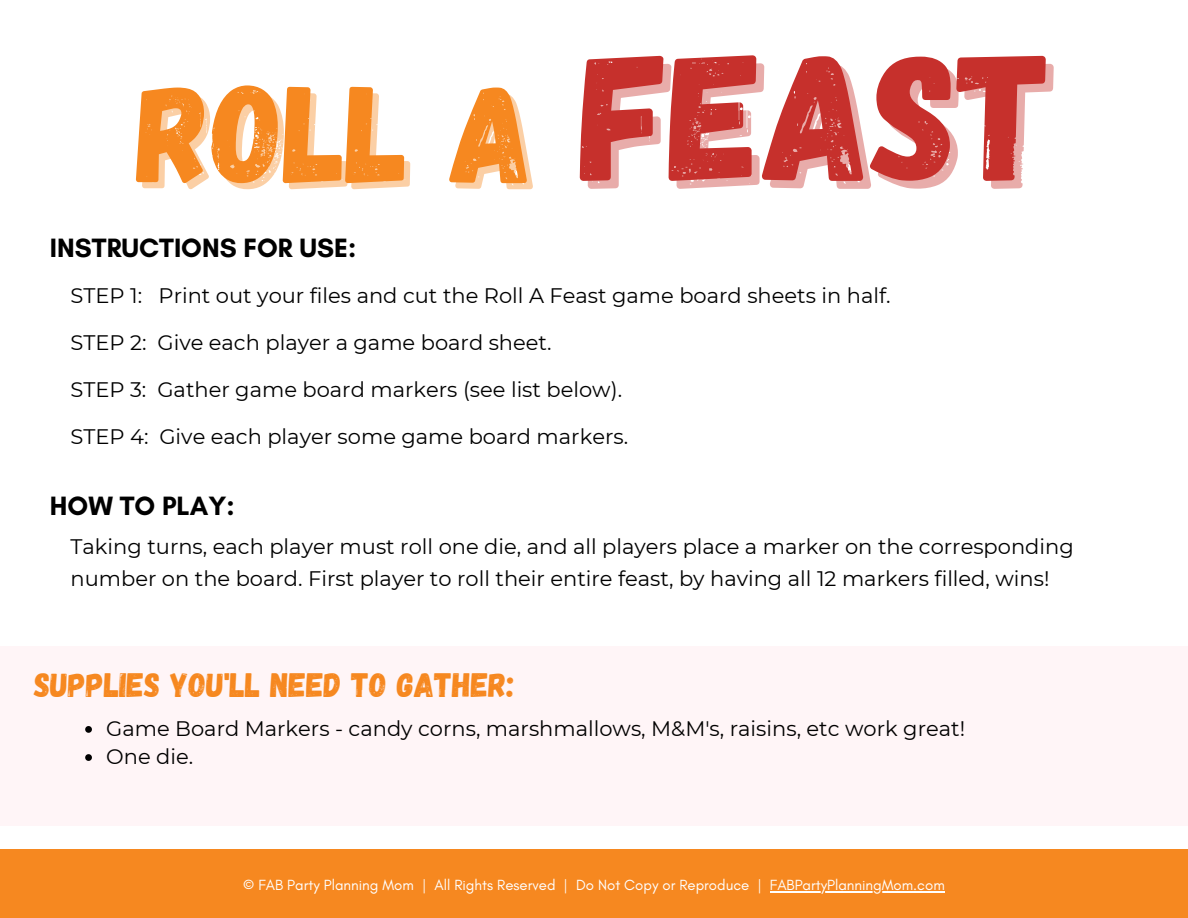
<style>
.page{position:relative;width:1188px;height:918px;background:#fff}
.page>*{position:absolute;margin:0;border:0;box-sizing:border-box;transform-origin:0 0}
.t1{font:138.15px "Gagalin";color:#f68820}
.t2{font:33.9px "Gagalin";color:#f68820}
.t3{font:700 27px "Glacial Indifference";color:#000}
.t4{font:21px/28.2px "Montserrat";color:#000}
.t5{font:15px "Glacial Indifference";color:#fff}
.s1{font-size:180.15px;color:rgb(198 48 44/.4)}
</style>
<div class="page">
<div style="left:0;top:646px;width:1188px;height:180px;background:#fff5f7"></div>
<svg style="left:85px;top:726px;width:7px;height:7px"></svg>
<svg style="left:85px;top:754px;width:7px;height:7px"></svg>
<div style="left:0;top:850px;width:1188px;height:68px;background:#f68820"></div>
<hr style="left:770px;top:891px;width:175px;height:1px;background:#fff">
<h1 class="t1" style="left:137px;top:44px;width:925px">Roll A <span class="s1">FEAST</span></h1>
<p class="t3" style="left:50px;top:231px;width:308px">INSTRUCTIONS FOR USE:</p>
<p class="t4" style="left:71px;top:281px;width:822px">STEP 1: Print out your files and cut the Roll A Feast game board sheets in half.</p>
<p class="t4" style="left:71px;top:328px;width:482px">STEP 2: Give each player a game board sheet.</p>
<p class="t4" style="left:71px;top:375px;width:553px">STEP 3: Gather game board markers (see list below).</p>
<p class="t4" style="left:71px;top:423px;width:559px">STEP 4: Give each player some game board markers.</p>
<p class="t3" style="left:50px;top:489px;width:186px">HOW TO PLAY:</p>
<p class="t4" style="left:71px;top:531px;width:1005px;line-height:31.5px">Taking turns, each player must roll one die, and all players place a marker on the corresponding number on the board. First player to roll their entire feast, by having all 12 markers filled, wins!</p>
<h2 class="t2" style="left:34px;top:663px;width:482px">SUPPLIES YOU'LL NEED TO GATHER:</h2>
<p class="t4" style="left:106px;top:715px;width:860px">Game Board Markers - candy corns, marshmallows, M&amp;M's, raisins, etc work great!<br>One die.</p>
<p class="t5" style="left:243px;top:876px;width:703px">© FAB Party Planning Mom | All Rights Reserved | Do Not Copy or Reproduce | FABPartyPlanningMom.com</p>
</div>
